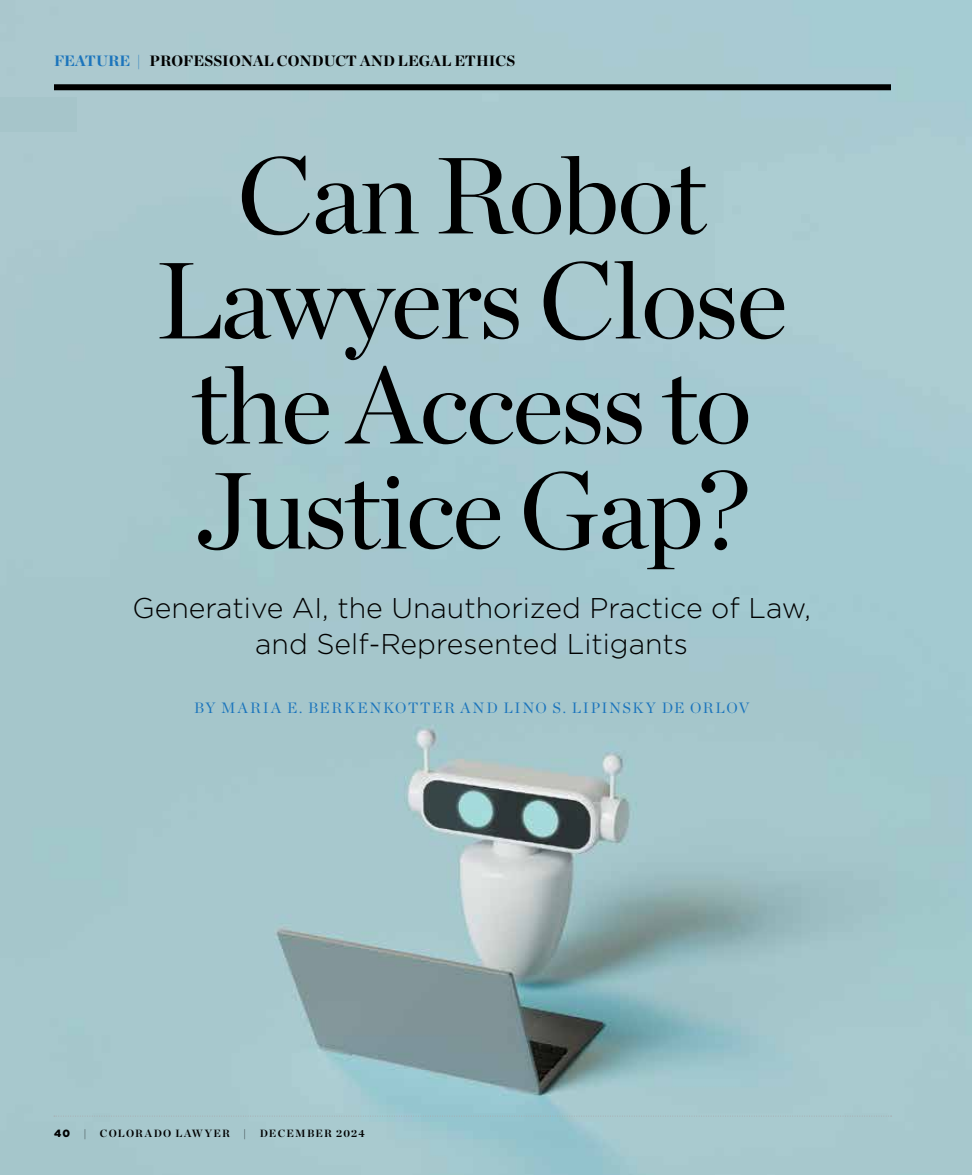
<style>
.page{position:relative;width:972px;height:1175px;background:#fff}
.page>*{position:absolute;margin:0;border:0;box-sizing:border-box;transform-origin:0 0}
.t1{font:108px/105px "Chronicle Display";letter-spacing:-.02em;color:#000;text-align:center}
.t2{font:300 28.5px/36px "Gotham";color:#000;text-align:center}
.t3{font:15px "Chronicle Display";letter-spacing:.115em;color:#1c75bc}
.t4{font:900 15px "Chronicle Display";color:#000}
.t5{font:700 10.5px "Chronicle Display";letter-spacing:.12em;color:#000}
.t6{font:900 10.5px "Gotham";color:#000}
.s1{color:#1c75bc}
</style>
<div class="page">
<img style="left:0;top:0;width:972px;height:1174px">
<div style="left:54px;top:84px;width:837px;height:6px;background:#000"></div>
<svg style="left:54px;top:1115px;width:838px;height:1px"></svg>
<div style="left:0;top:97px;width:77px;height:35px;background:#a6c5ca"></div>
<p class="t4" style="left:54px;top:48px;width:463px"><span class="s1">FEATURE |</span> PROFESSIONAL CONDUCT AND LEGAL ETHICS</p>
<h1 class="t1" style="left:156px;top:135px;width:633px">Can Robot<br>Lawyers Close the Access to<br>Justice Gap?</h1>
<p class="t2" style="left:133px;top:589px;width:680px">Generative AI, the Unauthorized Practice of Law, and Self-Represented Litigants</p>
<p class="t3" style="left:194px;top:696px;width:556px">BY MARIA E. BERKENKOTTER AND LINO S. LIPINSKY DE ORLOV</p>
<p class="t6" style="left:54px;top:1125px;width:18px">40</p>
<p class="t5" style="left:83px;top:1124px;width:5px">|</p>
<p class="t5" style="left:100px;top:1124px;width:132px">COLORADO LAWYER</p>
<p class="t5" style="left:243px;top:1124px;width:5px">|</p>
<p class="t5" style="left:260px;top:1124px;width:107px">DECEMBER 2024</p>
</div>
